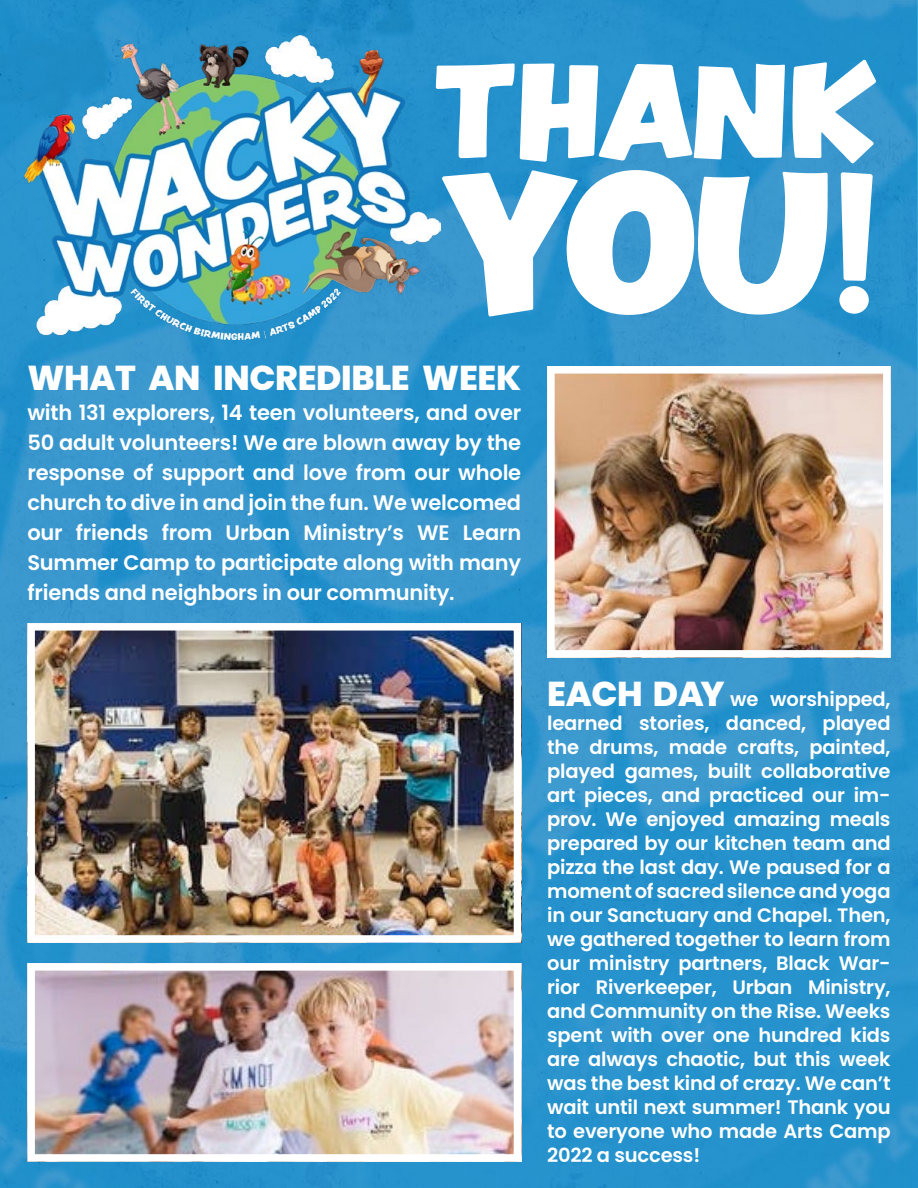
<style>
.page{position:relative;width:918px;height:1188px;background:#fff}
.page>*{position:absolute;margin:0;border:0;box-sizing:border-box;transform-origin:0 0}
.t1{font:174.9px "Peachy Keen JF";color:#fff}
.t2{font:117.15px "Peachy Keen JF";letter-spacing:-.03em;color:#fff}
.t3{font:800 34.5px "Poppins";letter-spacing:-.01em;color:#fff}
.t4{font:600 21px/30px "Poppins";letter-spacing:-.01em;color:#fff;text-align:justify}
.t5{font:600 19.5px/24px "Poppins";letter-spacing:-.01em;color:#fff;text-align:justify}
.s1{font-weight:800;font-size:34.5px}
</style>
<div class="page">
<img style="left:0;top:0;width:918px;height:1188px">
<img style="left:24px;top:35px;width:416px;height:305px">
<svg style="left:917px;top:0;width:1px;height:622px"></svg>
<img style="left:556px;top:375px;width:326px;height:274px">
<div style="left:547px;top:366px;width:344px;height:292px;border:8px solid #fff"></div>
<img style="left:36px;top:972px;width:476px;height:181px">
<div style="left:27px;top:963px;width:494px;height:199px;border:8px solid #fff"></div>
<img style="left:36px;top:632px;width:476px;height:302px">
<div style="left:27px;top:623px;width:494px;height:320px;border:8px solid #fff"></div>
<h2 class="t2" style="left:432px;top:23px;width:445px">THANK</h2>
<h1 class="t1" style="left:440px;top:110px;width:437px">YOU!</h1>
<h3 class="t3" style="left:27px;top:358px;width:495px">WHAT AN INCREDIBLE WEEK</h3>
<p class="t4" style="left:27px;top:398px;width:495px">with 131 explorers, 14 teen volunteers, and over 50 adult volunteers! We are blown away by the response of support and love from our whole church to dive in and join the fun. We welcomed our friends from Urban Ministry’s WE Learn Summer Camp to participate along with many friends and neighbors in our community.</p>
<p class="t5" style="left:547px;top:687px;width:345px"><span class="s1">EACH DAY</span> we worshipped, learned stories, danced, played the drums, made crafts, painted, played games, built collaborative art pieces, and practiced our im&shy;prov. We enjoyed amazing meals prepared by our kitchen team and pizza the last day. We paused for a moment of sacred silence and yoga in our Sanctuary and Chapel. Then, we gathered together to learn from our ministry partners, Black War&shy;rior Riverkeeper, Urban Ministry, and Community on the Rise. Weeks spent with over one hundred kids are always chaotic, but this week was the best kind of crazy. We can’t wait until next summer! Thank you to everyone who made Arts Camp 2022 a success!</p>
</div>
